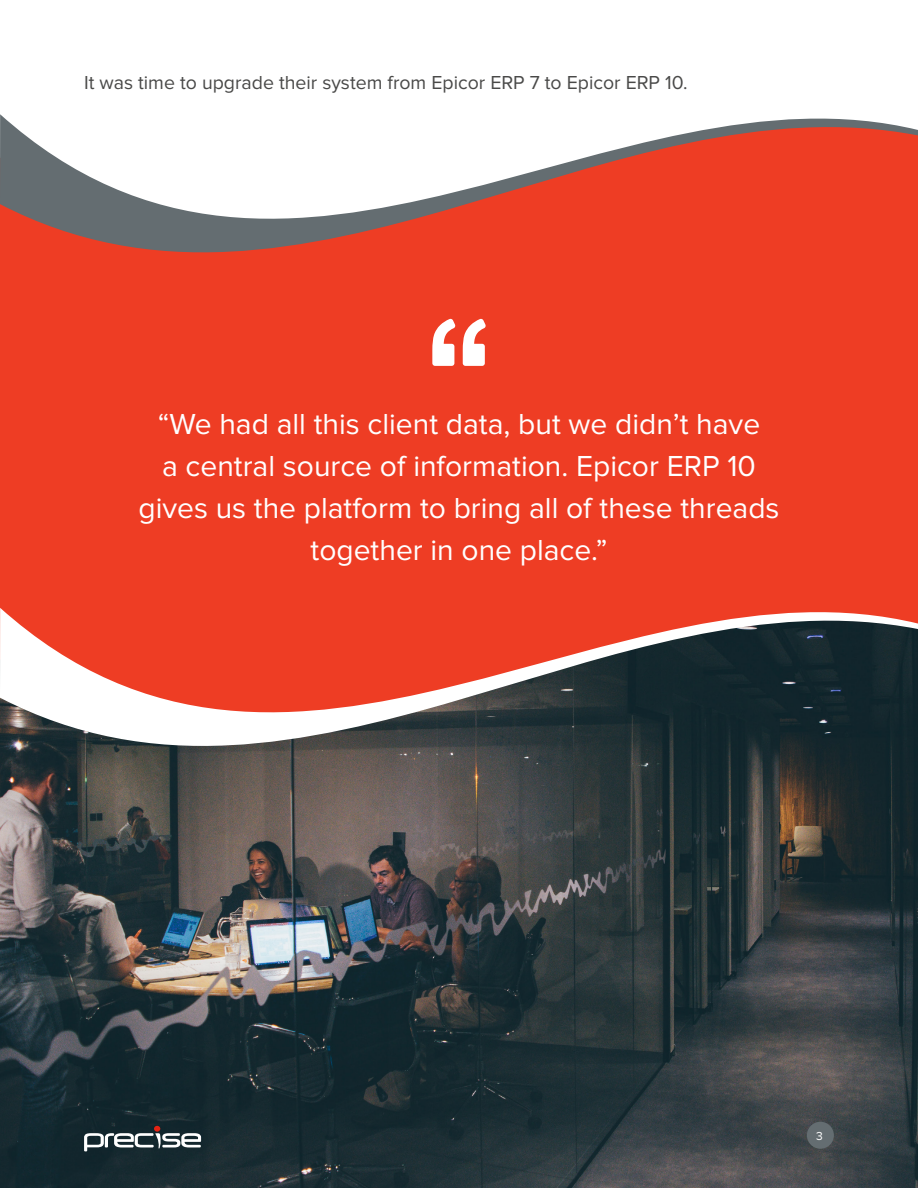
<style>
.page{position:relative;width:918px;height:1188px;background:#fff}
.page>*{position:absolute;margin:0;border:0;box-sizing:border-box;transform-origin:0 0}
.t1{font:30px/42px "Proxima Nova";color:#fff;text-align:center}
.t2{font:19.5px "Proxima Nova";color:#494948}
.t3{font:12px "Proxima Nova";color:#fff}
</style>
<div class="page">
<img style="left:0;top:869px;width:918px;height:319px">
<div style="left:0;top:375px;width:918px;height:175px;background:#ee3d24"></div>
<svg style="left:0;top:550px;width:918px;height:319px;background:#894d45"></svg>
<svg style="left:0;top:114px;width:918px;height:261px;fill:#ee3d24"></svg>
<div style="left:807px;top:1122px;width:27px;height:27px;background:#646d71;border-radius:50%"></div>
<svg style="left:84px;top:1126px;width:117px;height:25px"></svg>
<p class="t2" style="left:84px;top:72px;width:605px">It was time to upgrade their system from Epicor ERP 7 to Epicor ERP 10.</p>
<p class="t1" style="left:138px;top:403px;width:643px">“We had all this client data, but we didn’t have<br>a central source of information. Epicor ERP 10 gives us the platform to bring all of these threads together in one place.”</p>
<p class="t3" style="left:816px;top:1129px;width:8px">3</p>
</div>
